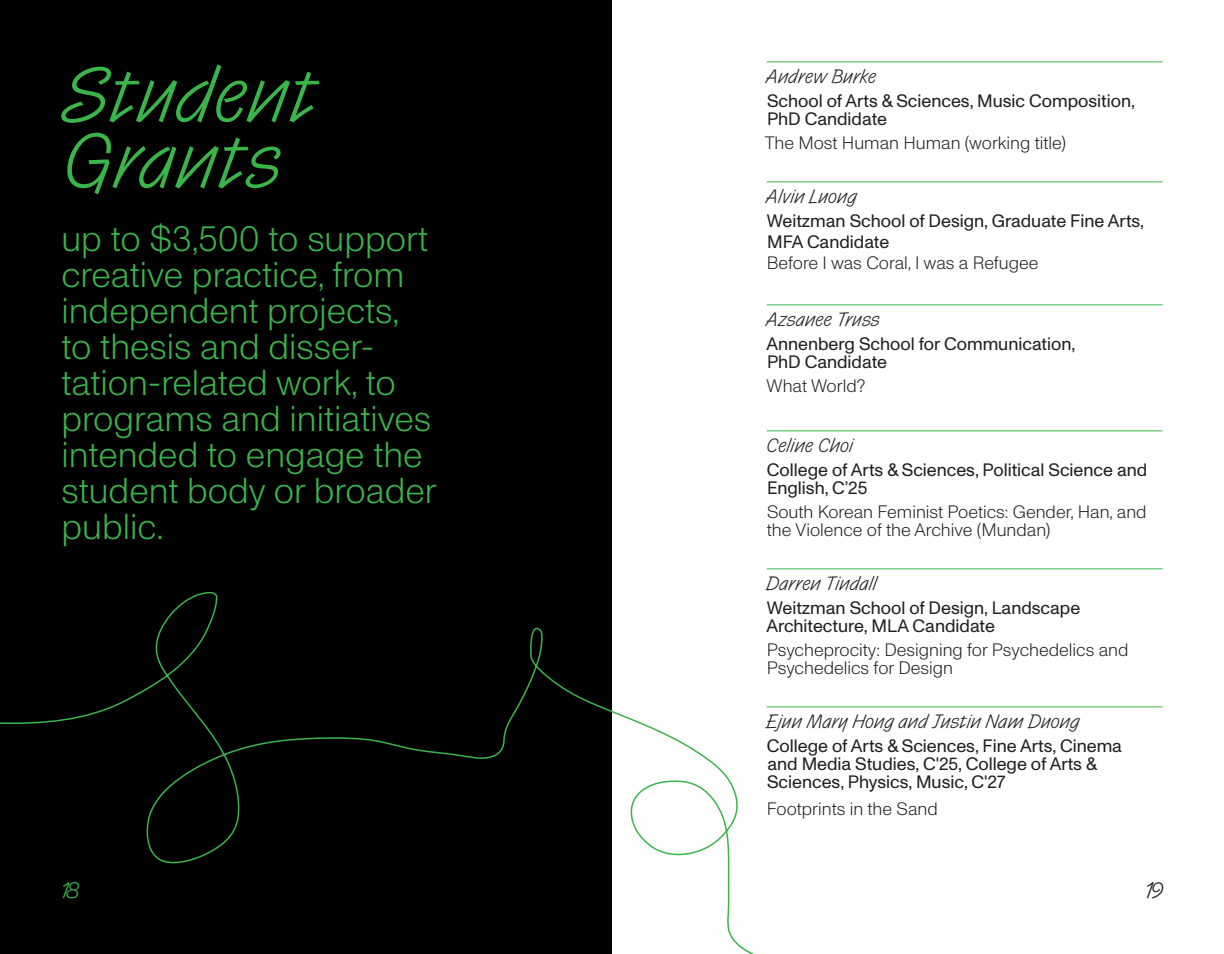
<style>
.page{position:relative;width:1224px;height:954px;background:#fff}
.page>*{position:absolute;margin:0;border:0;box-sizing:border-box;transform-origin:0 0}
.Chapter{font:300 72px/66px "Control Cursive Trial";color:#3ab54a}
.Chapter-2{font:300 36px/36px "Edu Monument Grotesk";color:#3ab54a}
.t1{font:21px "Control Cursive Trial Light TNT";color:#3ab54a}
.t2{font:21px "Control Cursive Trial Light TNT";color:#231f20}
.Paragraph_Style_2{font:18px/18px "Edu Monument Grotesk";color:#231f20}
.Chapter-3{font:300 18px/18px "Edu Monument Grotesk";color:#231f20}
.Paragraph_Style_1{font:300 18px "Control Cursive";letter-spacing:-.005em;color:#231f20}
.Chapter-4{font:18px/18px "Edu Monument Grotesk";color:#231f20}
.s1{font-weight:300}
</style>
<div class="page">
<div style="left:0;top:0;width:612px;height:954px;background:#000"></div>
<hr style="left:767px;top:62px;width:395px;height:1px;background:#3ab54a">
<hr style="left:767px;top:182px;width:395px;height:1px;background:#3ab54a">
<hr style="left:767px;top:304px;width:395px;height:1px;background:#3ab54a">
<hr style="left:767px;top:430px;width:395px;height:1px;background:#3ab54a">
<hr style="left:767px;top:568px;width:395px;height:1px;background:#3ab54a">
<hr style="left:767px;top:706px;width:395px;height:1px;background:#3ab54a">
<svg style="left:0;top:591px;width:883px;height:363px"></svg>
<p class="Chapter" style="left:61px;top:56px;width:257px">Student<br>Grants</p>
<p class="Chapter-2" style="left:61px;top:220px;width:377px">up to $3,500 to support creative practice, from independent projects, to thesis and disser&shy;tation-related work, to programs and initiatives intended to engage the student body or broader public.</p>
<p class="Paragraph_Style_1" style="left:766px;top:62px;width:112px">Andrew Burke</p>
<p class="Chapter-4" style="left:767px;top:91px;width:370px">School of Arts &amp; Sciences, Music Composition,<br>PhD Candidate</p>
<p class="Chapter-3" style="left:765px;top:133px;width:303px">The Most Human Human (working title)</p>
<p class="Paragraph_Style_1" style="left:766px;top:182px;width:93px">Alvin Luong</p>
<p class="Paragraph_Style_2" style="left:767px;top:210px;width:379px;line-height:21px">Weitzman School of Design, Graduate Fine Arts,<br>MFA Candidate<br><span class="s1">Before I was Coral, I was a Refugee</span></p>
<p class="Paragraph_Style_1" style="left:766px;top:305px;width:116px">Azsanee Truss</p>
<p class="Paragraph_Style_2" style="left:766px;top:334px;width:311px">Annenberg School for Communication,<br>PhD Candidate</p>
<p class="Chapter-3" style="left:767px;top:376px;width:100px">What World?</p>
<p class="Paragraph_Style_1" style="left:766px;top:431px;width:88px">Celine Choi</p>
<p class="Paragraph_Style_2" style="left:767px;top:460px;width:382px">College of Arts &amp; Sciences, Political Science and<br>English, C’25</p>
<p class="Chapter-3" style="left:767px;top:502px;width:381px">South Korean Feminist Poetics: Gender, Han, and the Violence of the Archive (Mundan)</p>
<p class="Paragraph_Style_1" style="left:766px;top:569px;width:113px">Darren Tindall</p>
<p class="Paragraph_Style_2" style="left:766px;top:598px;width:315px">Weitzman School of Design, Landscape<br>Architecture, MLA Candidate</p>
<p class="Chapter-3" style="left:767px;top:640px;width:363px">Psycheprocity: Designing for Psychedelics and<br>Psychedelics for Design</p>
<p class="Paragraph_Style_1" style="left:766px;top:707px;width:315px">Ejun Mary Hong and Justin Nam Duong</p>
<p class="Paragraph_Style_2" style="left:767px;top:736px;width:357px">College of Arts &amp; Sciences, Fine Arts, Cinema and Media Studies, C'25, College of Arts &amp;<br>Sciences, Physics, Music, C'27</p>
<p class="Chapter-3" style="left:767px;top:799px;width:172px">Footprints in the Sand</p>
<p class="t1" style="left:62px;top:875px;width:19px">18</p>
<p class="t2" style="left:1145px;top:875px;width:19px">19</p>
</div>
